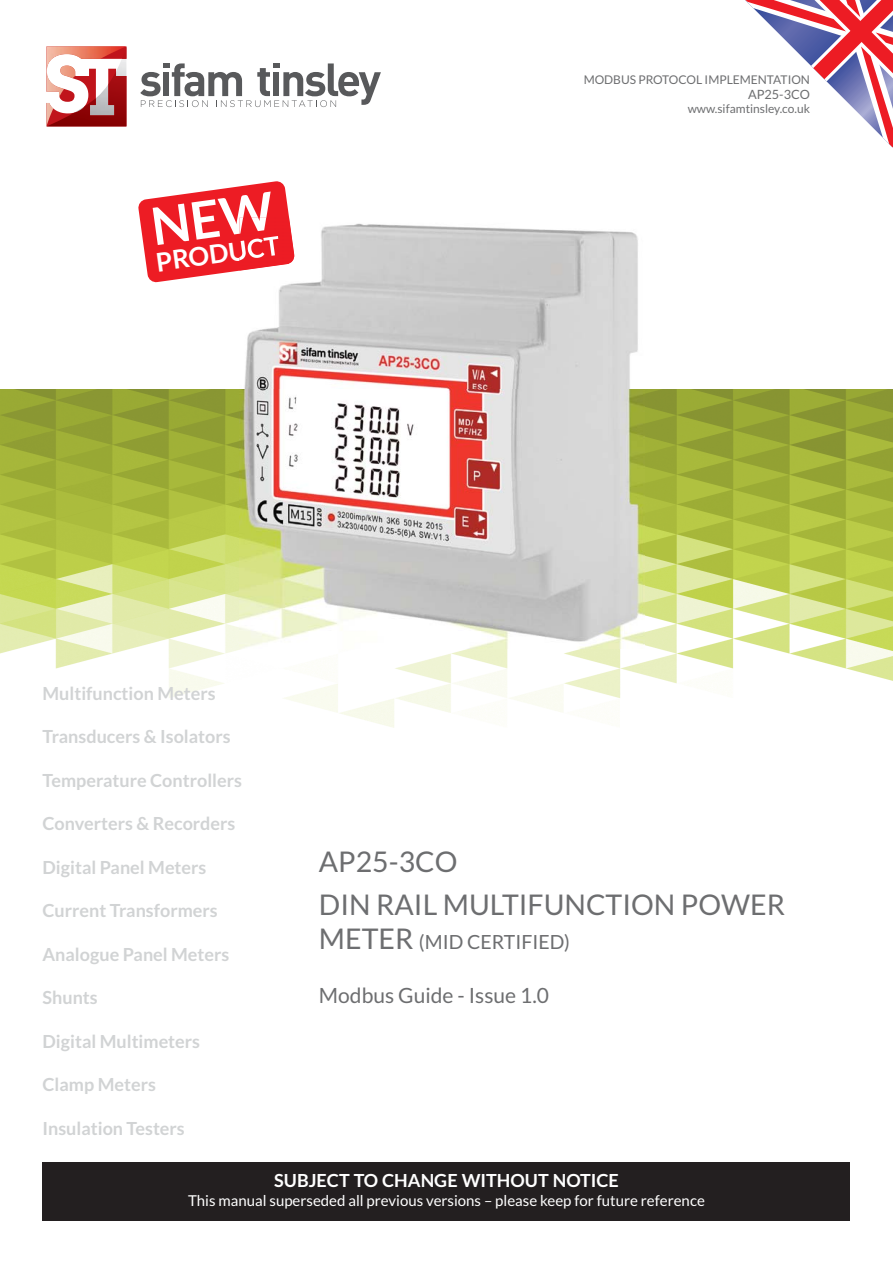
<style>
.page{position:relative;width:893px;height:1263px;background:#fff}
.page>*{position:absolute;margin:0;border:0;box-sizing:border-box;transform-origin:0 0}
.t1{font:28.5px/42.8px "Lato";color:#6d6e70}
.t2{font:700 25.95px "Lato";color:#fff}
.t3{font:21px "Lato";color:#6d6e70}
.t4{font:19.5px "Lato";color:#6d6e70}
.t5{font:700 18px "Lato";color:#d1d3d4}
.t6{font:700 18px "Lato";color:#fff}
.t7{font:15px "Lato";color:#fff}
.t8{font:12.75px "Lato";color:#6d6e70}
.t9{font:12px "Lato";color:#6d6e70}
.s1{font-size:28.5px}
</style>
<div class="page">
<img style="left:0;top:390px;width:893px;height:338px">
<svg style="left:140px;top:63px;width:241px;height:44px"></svg>
<svg style="left:46px;top:96px;width:80px;height:31px"></svg>
<img style="left:49px;top:96px;width:10px;height:12px">
<img style="left:46px;top:103px;width:7px;height:23px">
<img style="left:46px;top:46px;width:80px;height:50px">
<div style="left:43px;top:1162px;width:807px;height:58px;background:#231f20"></div>
<svg style="left:745px;top:0;width:147px;height:147px"></svg>
<img style="left:239px;top:223px;width:406px;height:426px">
<svg style="left:138px;top:181px;width:157px;height:102px"></svg>
<h2 class="t2" style="left:155px;top:253px;width:126px;rotate:-8deg">PRODUCT</h2>
<p class="t9" style="left:584px;top:75px;width:228px">MODBUS PROTOCOL IMPLEMENTATION</p>
<p class="t8" style="left:748px;top:89px;width:63px">AP25-3CO</p>
<p class="t9" style="left:688px;top:104px;width:124px">www.sifamtinsley.co.uk</p>
<p class="t5" style="left:43px;top:686px;width:175px">Multifunction Meters</p>
<p class="t5" style="left:43px;top:730px;width:190px">Transducers &amp; Isolators</p>
<p class="t5" style="left:43px;top:773px;width:201px">Temperature Controllers</p>
<p class="t5" style="left:43px;top:817px;width:194px">Converters &amp; Recorders</p>
<p class="t5" style="left:43px;top:860px;width:165px">Digital Panel Meters</p>
<p class="t5" style="left:43px;top:904px;width:177px">Current Transformers</p>
<p class="t5" style="left:43px;top:947px;width:188px">Analogue Panel Meters</p>
<p class="t5" style="left:43px;top:991px;width:57px">Shunts</p>
<p class="t5" style="left:43px;top:1034px;width:159px">Digital Multimeters</p>
<p class="t5" style="left:43px;top:1078px;width:115px">Clamp Meters</p>
<p class="t5" style="left:43px;top:1121px;width:144px">Insulation Testers</p>
<h1 class="t1" style="left:319px;top:843px;width:468px">AP25-3CO<br>DIN RAIL MULTIFUNCTION POWER</h1>
<p class="t4" style="left:319px;top:935px;width:252px"><span class="s1">METER</span> (MID CERTIFIED)</p>
<p class="t3" style="left:319px;top:987px;width:232px">Modbus Guide - Issue 1.0</p>
<p class="t6" style="left:274px;top:1174px;width:346px">SUBJECT TO CHANGE WITHOUT NOTICE</p>
<p class="t7" style="left:188px;top:1195px;width:518px">This manual superseded all previous versions – please keep for future reference</p>
</div>
